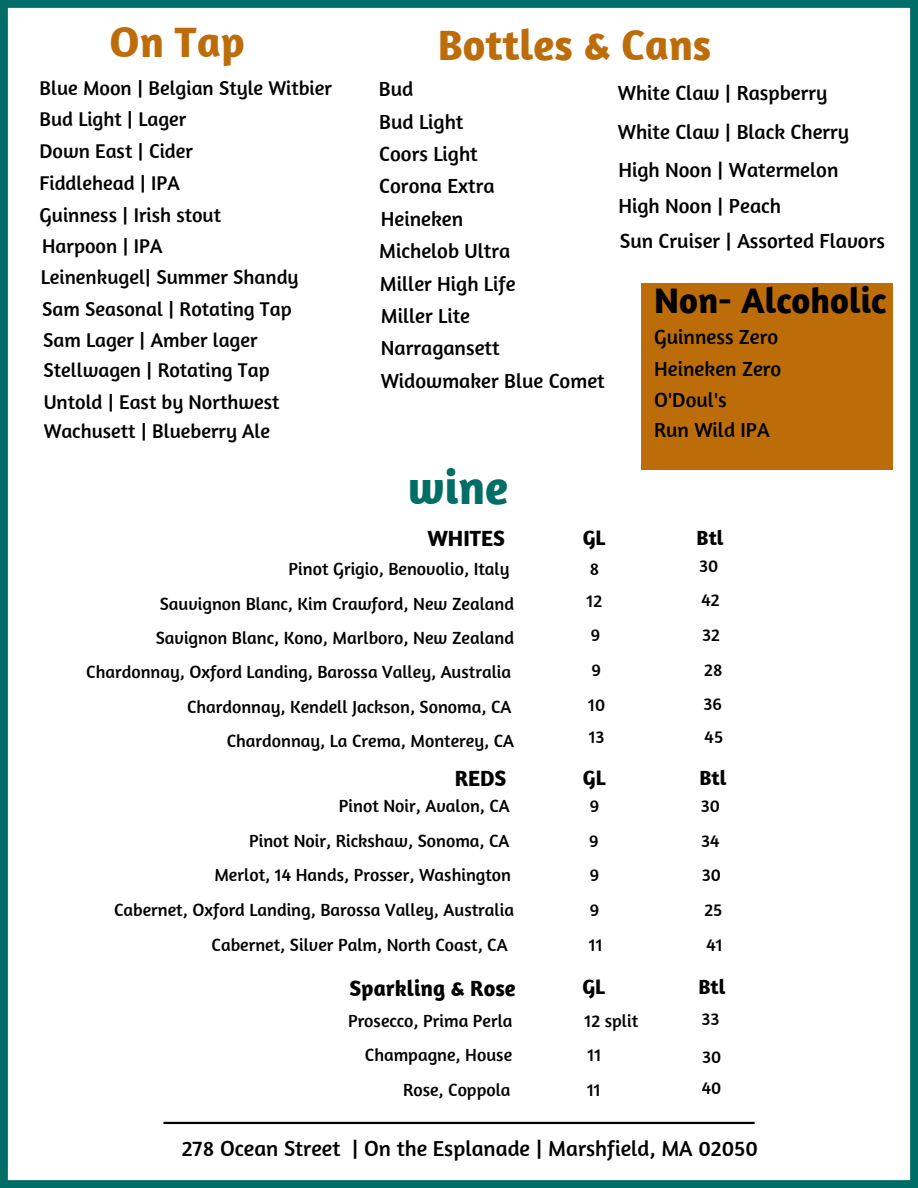
<style>
.page{position:relative;width:918px;height:1188px;background:#fff}
.page>*{position:absolute;margin:0;border:0;box-sizing:border-box;transform-origin:0 0}
.t1{font:700 48px "Amaranth";color:#006d66}
.t2{font:700 43.5px "Amaranth";color:#bc6d0a}
.t3{font:700 36.3px "Amaranth";color:#000}
.t4{font:700 22.5px "Amaranth";color:#000}
.t5{font:22.2px "Amaranth";color:#000}
.t6{font:700 21px "Amaranth";color:#000}
.t7{font:20.85px "Amaranth";color:#000}
.t8{font:20.4px "Amaranth";color:#000}
.t9{font:18px "Amaranth";color:#000}
</style>
<div class="page">
<div style="left:0;top:0;width:918px;height:8px;background:#006d66"></div>
<div style="left:0;top:1180px;width:918px;height:8px;background:#006d66"></div>
<div style="left:0;top:2px;width:8px;height:1179px;background:#006d66"></div>
<div style="left:910px;top:0;width:8px;height:1181px;background:#006d66"></div>
<hr style="left:164px;top:1122px;width:591px;height:2px;background:#000">
<div style="left:641px;top:283px;width:252px;height:186px;background:#bc6d0a"></div>
<p class="t2" style="left:110px;top:14px;width:137px">On Tap</p>
<p class="t2" style="left:438px;top:17px;width:275px">Bottles &amp; Cans</p>
<p class="t8" style="left:40px;top:75px;width:294px">Blue Moon | Belgian Style Witbier</p>
<p class="t7" style="left:379px;top:75px;width:36px">Bud</p>
<p class="t8" style="left:40px;top:106px;width:148px">Bud Light | Lager</p>
<p class="t8" style="left:40px;top:138px;width:155px">Down East | Cider</p>
<p class="t7" style="left:379px;top:108px;width:86px">Bud Light</p>
<p class="t7" style="left:379px;top:141px;width:100px">Coors Light</p>
<p class="t8" style="left:40px;top:170px;width:142px">Fiddlehead | IPA</p>
<p class="t7" style="left:379px;top:173px;width:117px">Corona Extra</p>
<p class="t8" style="left:40px;top:202px;width:183px">Guinness | Irish stout</p>
<p class="t8" style="left:42px;top:233px;width:122px">Harpoon | IPA</p>
<p class="t7" style="left:381px;top:206px;width:84px">Heineken</p>
<p class="t7" style="left:379px;top:238px;width:133px">Michelob Ultra</p>
<p class="t7" style="left:618px;top:79px;width:211px">White Claw | Raspberry</p>
<p class="t7" style="left:618px;top:119px;width:233px">White Claw | Black Cherry</p>
<p class="t7" style="left:618px;top:157px;width:222px">High Noon | Watermelon</p>
<p class="t7" style="left:618px;top:193px;width:164px">High Noon | Peach</p>
<p class="t7" style="left:620px;top:227px;width:267px">Sun Cruiser | Assorted Flavors</p>
<p class="t8" style="left:41px;top:265px;width:259px">Leinenkugel| Summer Shandy</p>
<h3 class="t8" style="left:42px;top:296px;width:251px">Sam Seasonal | Rotating Tap</h3>
<p class="t7" style="left:380px;top:270px;width:137px">Miller High Life</p>
<p class="t7" style="left:381px;top:303px;width:91px">Miller Lite</p>
<p class="t3" style="left:654px;top:277px;width:234px">Non- Alcoholic</p>
<p class="t8" style="left:43px;top:327px;width:216px">Sam Lager | Amber lager</p>
<h4 class="t8" style="left:44px;top:358px;width:228px">Stellwagen | Rotating Tap</h4>
<p class="t7" style="left:381px;top:335px;width:120px">Narragansett</p>
<h5 class="t7" style="left:381px;top:368px;width:225px">Widowmaker Blue Comet</h5>
<p class="t7" style="left:654px;top:323px;width:126px">Guinness Zero</p>
<p class="t7" style="left:654px;top:355px;width:129px">Heineken Zero</p>
<h3 class="t8" style="left:44px;top:389px;width:237px">Untold | East by Northwest</h3>
<p class="t7" style="left:654px;top:387px;width:74px">O'Doul's</p>
<p class="t8" style="left:44px;top:418px;width:228px">Wachusett | Blueberry Ale</p>
<p class="t7" style="left:654px;top:417px;width:117px">Run Wild IPA</p>
<h1 class="t1" style="left:408px;top:457px;width:102px">wine</h1>
<h5 class="t4" style="left:427px;top:524px;width:79px">WHITES</h5>
<h5 class="t6" style="left:583px;top:525px;width:24px">GL</h5>
<h5 class="t9" style="left:590px;top:558px;width:11px">8</h5>
<h5 class="t9" style="left:587px;top:589px;width:17px">12</h5>
<h5 class="t9" style="left:591px;top:624px;width:11px">9</h5>
<h1 class="t9" style="left:289px;top:558px;width:222px">Pinot Grigio, Benovolio, Italy</h1>
<h5 class="t9" style="left:160px;top:592px;width:356px">Sauvignon Blanc, Kim Crawford, New Zealand</h5>
<h5 class="t9" style="left:156px;top:627px;width:360px">Savignon Blanc, Kono, Marlboro, New Zealand</h5>
<h5 class="t9" style="left:86px;top:661px;width:426px">Chardonnay, Oxford Landing, Barossa Valley, Australia</h5>
<h5 class="t6" style="left:697px;top:525px;width:29px">Btl</h5>
<h5 class="t9" style="left:699px;top:554px;width:21px">30</h5>
<h5 class="t9" style="left:701px;top:589px;width:20px">42</h5>
<h5 class="t9" style="left:702px;top:623px;width:19px">32</h5>
<h5 class="t9" style="left:704px;top:658px;width:20px">28</h5>
<h4 class="t9" style="left:187px;top:695px;width:326px">Chardonnay, Kendell Jackson, Sonoma, CA</h4>
<h4 class="t9" style="left:588px;top:693px;width:19px">10</h4>
<h3 class="t9" style="left:704px;top:693px;width:20px">36</h3>
<h5 class="t9" style="left:227px;top:730px;width:289px">Chardonnay, La Crema, Monterey, CA</h5>
<h5 class="t9" style="left:589px;top:726px;width:17px">13</h5>
<h5 class="t9" style="left:705px;top:726px;width:20px">45</h5>
<h3 class="t4" style="left:455px;top:764px;width:53px">REDS</h3>
<p class="t6" style="left:583px;top:764px;width:24px">GL</p>
<p class="t6" style="left:700px;top:764px;width:29px">Btl</p>
<h5 class="t9" style="left:339px;top:795px;width:172px">Pinot Noir, Avalon, CA</h5>
<h5 class="t9" style="left:249px;top:829px;width:262px">Pinot Noir, Rickshaw, Sonoma, CA</h5>
<h5 class="t9" style="left:214px;top:864px;width:298px">Merlot, 14 Hands, Prosser, Washington</h5>
<h1 class="t9" style="left:114px;top:898px;width:402px">Cabernet, Oxford Landing, Barossa Valley, Australia</h1>
<h3 class="t9" style="left:212px;top:933px;width:298px">Cabernet, Silver Palm, North Coast, CA</h3>
<h4 class="t9" style="left:590px;top:795px;width:11px">9</h4>
<p class="t9" style="left:589px;top:829px;width:11px">9</p>
<p class="t9" style="left:701px;top:795px;width:21px">30</p>
<p class="t9" style="left:701px;top:829px;width:20px">34</p>
<p class="t9" style="left:590px;top:864px;width:11px">9</p>
<p class="t9" style="left:702px;top:864px;width:21px">30</p>
<p class="t9" style="left:590px;top:898px;width:11px">9</p>
<p class="t9" style="left:704px;top:898px;width:20px">25</p>
<p class="t9" style="left:589px;top:933px;width:15px">11</p>
<p class="t9" style="left:706px;top:933px;width:18px">41</p>
<h5 class="t4" style="left:349px;top:974px;width:168px">Sparkling &amp; Rose</h5>
<h5 class="t6" style="left:582px;top:974px;width:24px">GL</h5>
<h5 class="t6" style="left:698px;top:973px;width:29px">Btl</h5>
<h5 class="t9" style="left:348px;top:1010px;width:166px">Prosecco, Prima Perla</h5>
<h5 class="t9" style="left:365px;top:1044px;width:149px">Champagne, House</h5>
<h2 class="t9" style="left:403px;top:1078px;width:109px">Rose, Coppola</h2>
<h5 class="t9" style="left:584px;top:1010px;width:55px">12 split</h5>
<p class="t9" style="left:588px;top:1044px;width:15px">11</p>
<h5 class="t9" style="left:587px;top:1078px;width:15px">11</h5>
<h5 class="t9" style="left:702px;top:1007px;width:19px">33</h5>
<h5 class="t9" style="left:702px;top:1045px;width:21px">30</h5>
<h5 class="t9" style="left:702px;top:1076px;width:21px">40</h5>
<h5 class="t5" style="left:182px;top:1134px;width:578px">278 Ocean Street | On the Esplanade | Marshfield, MA 02050</h5>
</div>
